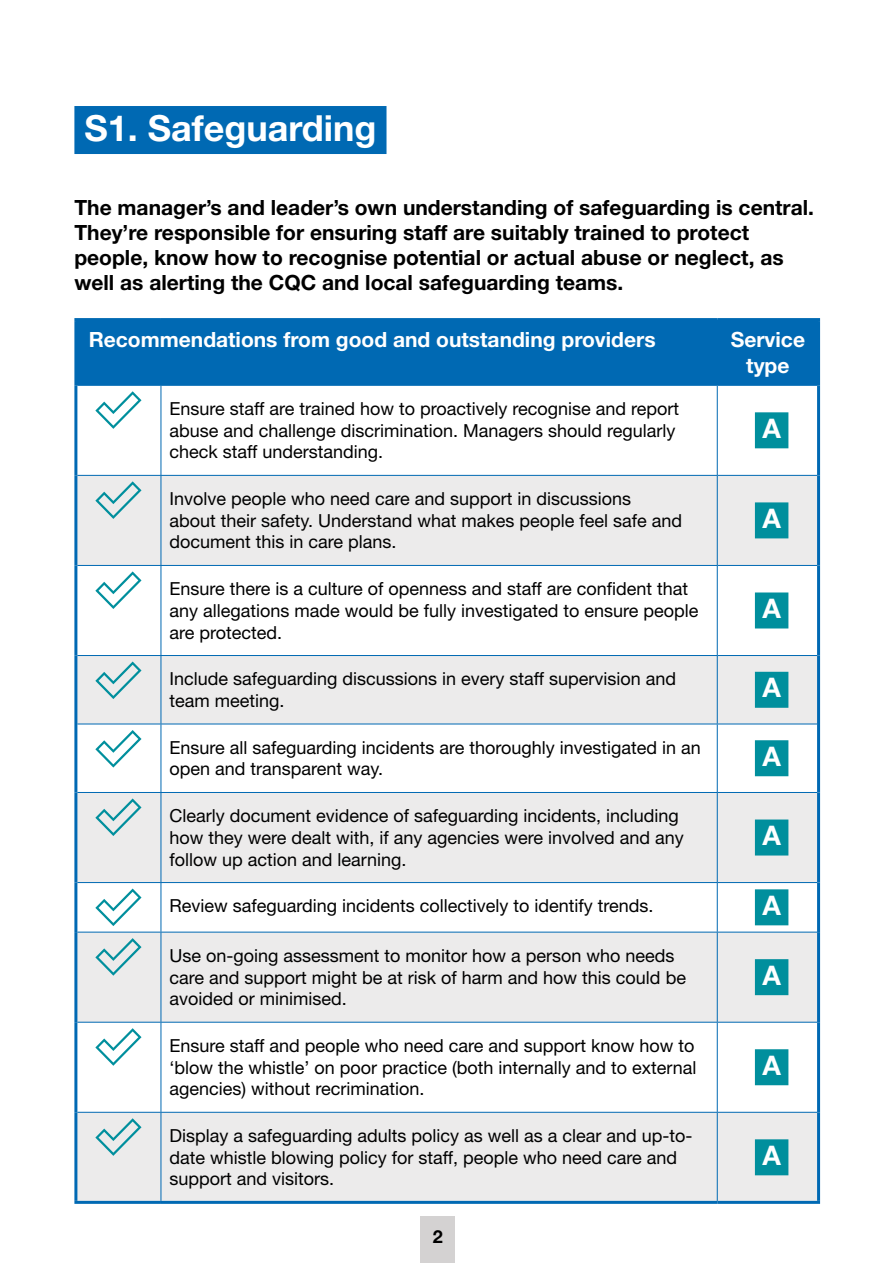
<style>
.page{position:relative;width:893px;height:1263px;background:#fff}
.page>*{position:absolute;margin:0;border:0;box-sizing:border-box;transform-origin:0 0}
.t1{font:700 36px "Helvetica Neue LT Std";color:#fff}
.t2{font:700 27px "Helvetica Neue LT Std";color:#fff}
.t3{font:700 21px/25.2px "Helvetica Neue LT Std";color:#000}
.t4{font:700 21px/25.2px "Helvetica Neue LT Std";color:#fff;text-align:center}
.t5{font:18px/21.6px "Helvetica Neue LT Std";color:#000}
.t6{font:700 18px "Helvetica Neue LT Std";color:#000}
</style>
<div class="page">
<div style="left:421px;top:1216px;width:34px;height:47px;background:#d4d2d2"></div>
<div style="left:74px;top:106px;width:312px;height:48px;background:#0069b3"></div>
<div style="left:77px;top:321px;width:740px;height:64px;background:#0069b3"></div>
<div style="left:77px;top:476px;width:740px;height:89px;background:#ecebeb"></div>
<svg style="left:77px;top:656px;width:740px;height:545px;fill:#ecebeb"></svg>
<hr style="left:717px;top:321px;width:1px;height:64px;background:#0069b3">
<hr style="left:77px;top:385px;width:84px;height:1px;background:#0069b3">
<hr style="left:161px;top:385px;width:556px;height:1px;background:#0069b3">
<hr style="left:161px;top:386px;width:1px;height:89px;background:#0069b3">
<hr style="left:717px;top:385px;width:100px;height:1px;background:#0069b3">
<hr style="left:717px;top:386px;width:1px;height:89px;background:#0069b3">
<hr style="left:77px;top:475px;width:84px;height:1px;background:#0069b3">
<hr style="left:161px;top:475px;width:556px;height:1px;background:#0069b3">
<hr style="left:161px;top:476px;width:1px;height:89px;background:#0069b3">
<hr style="left:717px;top:475px;width:100px;height:1px;background:#0069b3">
<hr style="left:717px;top:476px;width:1px;height:89px;background:#0069b3">
<hr style="left:77px;top:565px;width:84px;height:1px;background:#0069b3">
<hr style="left:161px;top:565px;width:556px;height:1px;background:#0069b3">
<hr style="left:161px;top:566px;width:1px;height:89px;background:#0069b3">
<hr style="left:717px;top:565px;width:100px;height:1px;background:#0069b3">
<hr style="left:717px;top:566px;width:1px;height:89px;background:#0069b3">
<hr style="left:77px;top:655px;width:84px;height:1px;background:#0069b3">
<hr style="left:161px;top:655px;width:556px;height:1px;background:#0069b3">
<hr style="left:161px;top:656px;width:1px;height:68px;background:#0069b3">
<hr style="left:717px;top:655px;width:100px;height:1px;background:#0069b3">
<hr style="left:717px;top:656px;width:1px;height:68px;background:#0069b3">
<hr style="left:77px;top:724px;width:84px;height:1px;background:#0069b3">
<hr style="left:161px;top:724px;width:556px;height:1px;background:#0069b3">
<hr style="left:161px;top:724px;width:1px;height:68px;background:#0069b3">
<hr style="left:717px;top:724px;width:100px;height:1px;background:#0069b3">
<hr style="left:717px;top:724px;width:1px;height:68px;background:#0069b3">
<hr style="left:161px;top:883px;width:1px;height:49px;background:#0069b3">
<hr style="left:717px;top:883px;width:1px;height:49px;background:#0069b3">
<hr style="left:77px;top:932px;width:84px;height:1px;background:#0069b3">
<hr style="left:161px;top:932px;width:556px;height:1px;background:#0069b3">
<hr style="left:161px;top:932px;width:1px;height:90px;background:#0069b3">
<hr style="left:717px;top:932px;width:100px;height:1px;background:#0069b3">
<hr style="left:717px;top:932px;width:1px;height:90px;background:#0069b3">
<hr style="left:77px;top:1022px;width:84px;height:1px;background:#0069b3">
<hr style="left:161px;top:1022px;width:556px;height:1px;background:#0069b3">
<hr style="left:161px;top:1022px;width:1px;height:90px;background:#0069b3">
<hr style="left:717px;top:1022px;width:100px;height:1px;background:#0069b3">
<hr style="left:717px;top:1022px;width:1px;height:90px;background:#0069b3">
<hr style="left:77px;top:1112px;width:84px;height:1px;background:#0069b3">
<hr style="left:161px;top:1112px;width:556px;height:1px;background:#0069b3">
<hr style="left:161px;top:1113px;width:1px;height:88px;background:#0069b3">
<hr style="left:717px;top:1112px;width:100px;height:1px;background:#0069b3">
<hr style="left:717px;top:1113px;width:1px;height:88px;background:#0069b3">
<hr style="left:77px;top:792px;width:84px;height:1px;background:#0069b3">
<hr style="left:77px;top:882px;width:84px;height:1px;background:#0069b3">
<hr style="left:161px;top:792px;width:556px;height:1px;background:#0069b3">
<hr style="left:161px;top:793px;width:1px;height:89px;background:#0069b3">
<hr style="left:161px;top:882px;width:556px;height:1px;background:#0069b3">
<hr style="left:717px;top:792px;width:100px;height:1px;background:#0069b3">
<hr style="left:717px;top:793px;width:1px;height:89px;background:#0069b3">
<hr style="left:717px;top:882px;width:100px;height:1px;background:#0069b3">
<hr style="left:74px;top:318px;width:87px;height:3px;background:#0069b3">
<hr style="left:74px;top:321px;width:3px;height:64px;background:#0069b3">
<hr style="left:161px;top:318px;width:556px;height:3px;background:#0069b3">
<hr style="left:717px;top:318px;width:103px;height:3px;background:#0069b3">
<hr style="left:817px;top:321px;width:3px;height:64px;background:#0069b3">
<hr style="left:74px;top:385px;width:3px;height:90px;background:#0069b3">
<hr style="left:817px;top:385px;width:3px;height:90px;background:#0069b3">
<hr style="left:74px;top:475px;width:3px;height:90px;background:#0069b3">
<hr style="left:817px;top:475px;width:3px;height:90px;background:#0069b3">
<hr style="left:74px;top:565px;width:3px;height:90px;background:#0069b3">
<hr style="left:817px;top:565px;width:3px;height:90px;background:#0069b3">
<hr style="left:74px;top:655px;width:3px;height:69px;background:#0069b3">
<hr style="left:817px;top:655px;width:3px;height:69px;background:#0069b3">
<hr style="left:74px;top:724px;width:3px;height:68px;background:#0069b3">
<hr style="left:817px;top:724px;width:3px;height:68px;background:#0069b3">
<hr style="left:74px;top:792px;width:3px;height:90px;background:#0069b3">
<hr style="left:817px;top:792px;width:3px;height:90px;background:#0069b3">
<hr style="left:74px;top:882px;width:3px;height:50px;background:#0069b3">
<hr style="left:817px;top:882px;width:3px;height:50px;background:#0069b3">
<hr style="left:74px;top:932px;width:3px;height:90px;background:#0069b3">
<hr style="left:817px;top:932px;width:3px;height:90px;background:#0069b3">
<hr style="left:74px;top:1022px;width:3px;height:90px;background:#0069b3">
<hr style="left:817px;top:1022px;width:3px;height:90px;background:#0069b3">
<hr style="left:74px;top:1112px;width:3px;height:89px;background:#0069b3">
<hr style="left:817px;top:1112px;width:3px;height:89px;background:#0069b3">
<hr style="left:74px;top:1201px;width:87px;height:3px;background:#0069b3">
<hr style="left:161px;top:1201px;width:556px;height:3px;background:#0069b3">
<hr style="left:717px;top:1201px;width:103px;height:3px;background:#0069b3">
<svg style="left:95px;top:391px;width:47px;height:38px"></svg>
<div style="left:755px;top:412px;width:33px;height:36px;background:#008f9d"></div>
<svg style="left:95px;top:481px;width:47px;height:38px;background:#c7dcde"></svg>
<div style="left:755px;top:502px;width:33px;height:36px;background:#008f9d"></div>
<svg style="left:95px;top:571px;width:47px;height:38px"></svg>
<div style="left:755px;top:592px;width:33px;height:36px;background:#008f9d"></div>
<svg style="left:95px;top:661px;width:47px;height:38px;background:#c7dcde"></svg>
<div style="left:755px;top:672px;width:33px;height:36px;background:#008f9d"></div>
<svg style="left:95px;top:730px;width:47px;height:37px"></svg>
<div style="left:755px;top:740px;width:33px;height:36px;background:#008f9d"></div>
<svg style="left:95px;top:798px;width:47px;height:38px;background:#c7dcde"></svg>
<div style="left:755px;top:819px;width:33px;height:36px;background:#008f9d"></div>
<svg style="left:95px;top:888px;width:47px;height:38px"></svg>
<div style="left:755px;top:889px;width:33px;height:36px;background:#008f9d"></div>
<svg style="left:95px;top:938px;width:47px;height:38px;background:#c7dcde"></svg>
<div style="left:755px;top:959px;width:33px;height:36px;background:#008f9d"></div>
<svg style="left:95px;top:1028px;width:47px;height:38px"></svg>
<div style="left:755px;top:1049px;width:33px;height:36px;background:#008f9d"></div>
<svg style="left:95px;top:1118px;width:47px;height:38px;background:#c7dcde"></svg>
<div style="left:755px;top:1139px;width:33px;height:36px;background:#008f9d"></div>
<h1 class="t1" style="left:84px;top:105px;width:294px">S1. Safeguarding</h1>
<p class="t3" style="left:74px;top:194px;width:741px">The manager’s and leader’s own understanding of safeguarding is central.<br>They’re responsible for ensuring staff are suitably trained to protect people, know how to recognise potential or actual abuse or neglect, as well as alerting the CQC and local safeguarding teams.</p>
<p class="t4" style="left:89px;top:327px;width:568px">Recommendations from good and outstanding providers</p>
<p class="t4" style="left:731px;top:327px;width:76px">Service type</p>
<p class="t5" style="left:169px;top:398px;width:511px">Ensure staff are trained how to proactively recognise and report abuse and challenge discrimination. Managers should regularly check staff understanding.</p>
<h2 class="t2" style="left:762px;top:411px;width:20px">A</h2>
<p class="t5" style="left:169px;top:488px;width:514px">Involve people who need care and support in discussions<br>about their safety. Understand what makes people feel safe and document this in care plans.</p>
<p class="t5" style="left:169px;top:578px;width:531px">Ensure there is a culture of openness and staff are confident that any allegations made would be fully investigated to ensure people are protected.</p>
<h2 class="t2" style="left:762px;top:502px;width:20px">A</h2>
<h2 class="t2" style="left:762px;top:592px;width:20px">A</h2>
<p class="t5" style="left:169px;top:668px;width:508px">Include safeguarding discussions in every staff supervision and team meeting.</p>
<h2 class="t2" style="left:762px;top:671px;width:20px">A</h2>
<p class="t5" style="left:169px;top:736px;width:533px">Ensure all safeguarding incidents are thoroughly investigated in an open and transparent way.</p>
<h2 class="t2" style="left:762px;top:739px;width:20px">A</h2>
<p class="t5" style="left:169px;top:805px;width:516px">Clearly document evidence of safeguarding incidents, including how they were dealt with, if any agencies were involved and any follow up action and learning.</p>
<h2 class="t2" style="left:762px;top:819px;width:20px">A</h2>
<p class="t5" style="left:169px;top:895px;width:486px">Review safeguarding incidents collectively to identify trends.</p>
<h2 class="t2" style="left:762px;top:888px;width:20px">A</h2>
<p class="t5" style="left:169px;top:944px;width:518px">Use on-going assessment to monitor how a person who needs care and support might be at risk of harm and how this could be avoided or minimised.</p>
<h2 class="t2" style="left:762px;top:958px;width:20px">A</h2>
<p class="t5" style="left:169px;top:1034px;width:529px;text-align:justify">Ensure staff and people who need care and support know how to ‘blow the whistle’ on poor practice (both internally and to external agencies) without recrimination.</p>
<p class="t5" style="left:169px;top:1125px;width:525px">Display a safeguarding adults policy as well as a clear and up-to&shy;date whistle blowing policy for staff, people who need care and support and visitors.</p>
<p class="t6" style="left:433px;top:1225px;width:12px">2</p>
<h2 class="t2" style="left:762px;top:1048px;width:20px">A</h2>
<h2 class="t2" style="left:762px;top:1138px;width:20px">A</h2>
</div>
